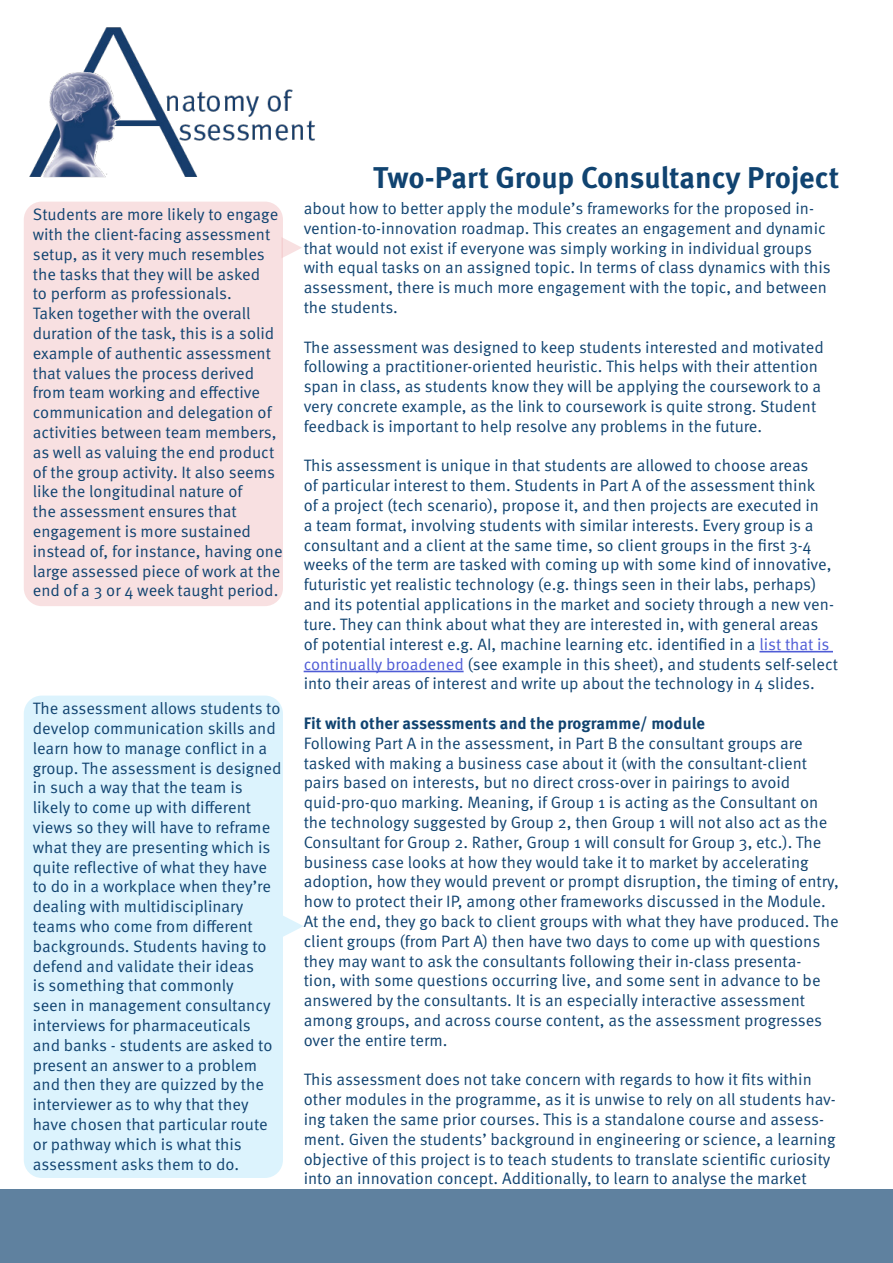
<style>
.page{position:relative;width:893px;height:1263px;background:#fff}
.page>*{position:absolute;margin:0;border:0;box-sizing:border-box;transform-origin:0 0}
.t1{font:700 30px "Meta Pro";letter-spacing:-.005em;color:#104370}
.t2{font:16.5px/19.8px "Meta Pro Norm";color:#104370}
.t3{font:700 16.5px "Meta Pro";color:#104370}
.s1{color:#4f5cd6}
</style>
<div class="page">
<img style="left:29px;top:27px;width:286px;height:175px">
<div style="left:0;top:1189px;width:893px;height:74px;background:#5f819f"></div>
<hr style="left:759px;top:651px;width:74px;height:1px;background:#4f5cd6">
<hr style="left:304px;top:671px;width:160px;height:1px;background:#4f5cd6">
<div style="left:24px;top:202px;width:259px;height:404px;background:#f8e0e1;border-radius:18px"></div>
<svg style="left:282px;top:238px;width:20px;height:20px"></svg>
<div style="left:24px;top:696px;width:259px;height:482px;background:#dcf3fd;border-radius:18px"></div>
<svg style="left:283px;top:916px;width:20px;height:21px"></svg>
<p class="t2" style="left:33px;top:203px;width:251px">Students are more likely to engage with the client-facing assessment setup, as it very much resembles the tasks that they will be asked<br>to perform as professionals.<br>Taken together with the overall duration of the task, this is a solid example of authentic assessment that values the process derived from team working and effective communication and delegation of activities between team members, as well as valuing the end product of the group activity. It also seems like the longitudinal nature of<br>the assessment ensures that engagement is more sustained instead of, for instance, having one large assessed piece of work at the end of a 3 or 4 week taught period.</p>
<p class="t2" style="left:33px;top:697px;width:250px">The assessment allows students to develop communication skills and learn how to manage conflict in a group. The assessment is designed in such a way that the team is likely to come up with different views so they will have to reframe what they are presenting which is quite reflective of what they have to do in a workplace when they’re dealing with multidisciplinary teams who come from different backgrounds. Students having to defend and validate their ideas<br>is something that commonly<br>seen in management consultancy interviews for pharmaceuticals and banks - students are asked to present an answer to a problem and then they are quizzed by the interviewer as to why that they have chosen that particular route or pathway which is what this assessment asks them to do.</p>
<p class="t1" style="left:373px;top:154px;width:467px">Two-Part Group Consultancy Project</p>
<p class="t2" style="left:304px;top:197px;width:529px">about how to better apply the module’s frameworks for the proposed in&shy;vention-to-innovation roadmap. This creates an engagement and dynamic that would not exist if everyone was simply working in individual groups with equal tasks on an assigned topic. In terms of class dynamics with this assessment, there is much more engagement with the topic, and between the students.</p>
<p class="t2" style="left:304px;top:336px;width:522px">The assessment was designed to keep students interested and motivated following a practitioner-oriented heuristic. This helps with their attention span in class, as students know they will be applying the coursework to a very concrete example, as the link to coursework is quite strong. Student feedback is important to help resolve any problems in the future.</p>
<p class="t2" style="left:304px;top:455px;width:536px">This assessment is unique in that students are allowed to choose areas<br>of particular interest to them. Students in Part A of the assessment think<br>of a project (tech scenario), propose it, and then projects are executed in<br>a team format, involving students with similar interests. Every group is a consultant and a client at the same time, so client groups in the first 3-4 weeks of the term are tasked with coming up with some kind of innovative, futuristic yet realistic technology (e.g. things seen in their labs, perhaps) and its potential applications in the market and society through a new ven&shy;ture. They can think about what they are interested in, with general areas<br>of potential interest e.g. AI, machine learning etc. identified in a <span class="s1">list that is continually broadened</span> (see example in this sheet), and students self-select into their areas of interest and write up about the technology in 4 slides.</p>
<p class="t3" style="left:304px;top:710px;width:403px">Fit with other assessments and the programme/ module</p>
<p class="t2" style="left:304px;top:732px;width:537px">Following Part A in the assessment, in Part B the consultant groups are tasked with making a business case about it (with the consultant-client pairs based on interests, but no direct cross-over in pairings to avoid quid-pro-quo marking. Meaning, if Group 1 is acting as the Consultant on the technology suggested by Group 2, then Group 1 will not also act as the Consultant for Group 2. Rather, Group 1 will consult for Group 3, etc.). The business case looks at how they would take it to market by accelerating adoption, how they would prevent or prompt disruption, the timing of entry, how to protect their IP, among other frameworks discussed in the Module.<br>At the end, they go back to client groups with what they have produced. The client groups (from Part A) then have two days to come up with questions they may want to ask the consultants following their in-class presenta-<br>tion, with some questions occurring live, and some sent in advance to be answered by the consultants. It is an especially interactive assessment among groups, and across course content, as the assessment progresses over the entire term.</p>
<p class="t2" style="left:304px;top:1069px;width:534px">This assessment does not take concern with regards to how it fits within other modules in the programme, as it is unwise to rely on all students hav&shy;ing taken the same prior courses. This is a standalone course and assess&shy;ment. Given the students’ background in engineering or science, a learning objective of this project is to teach students to translate scientific curiosity into an innovation concept. Additionally, to learn to analyse the market</p>
</div>
